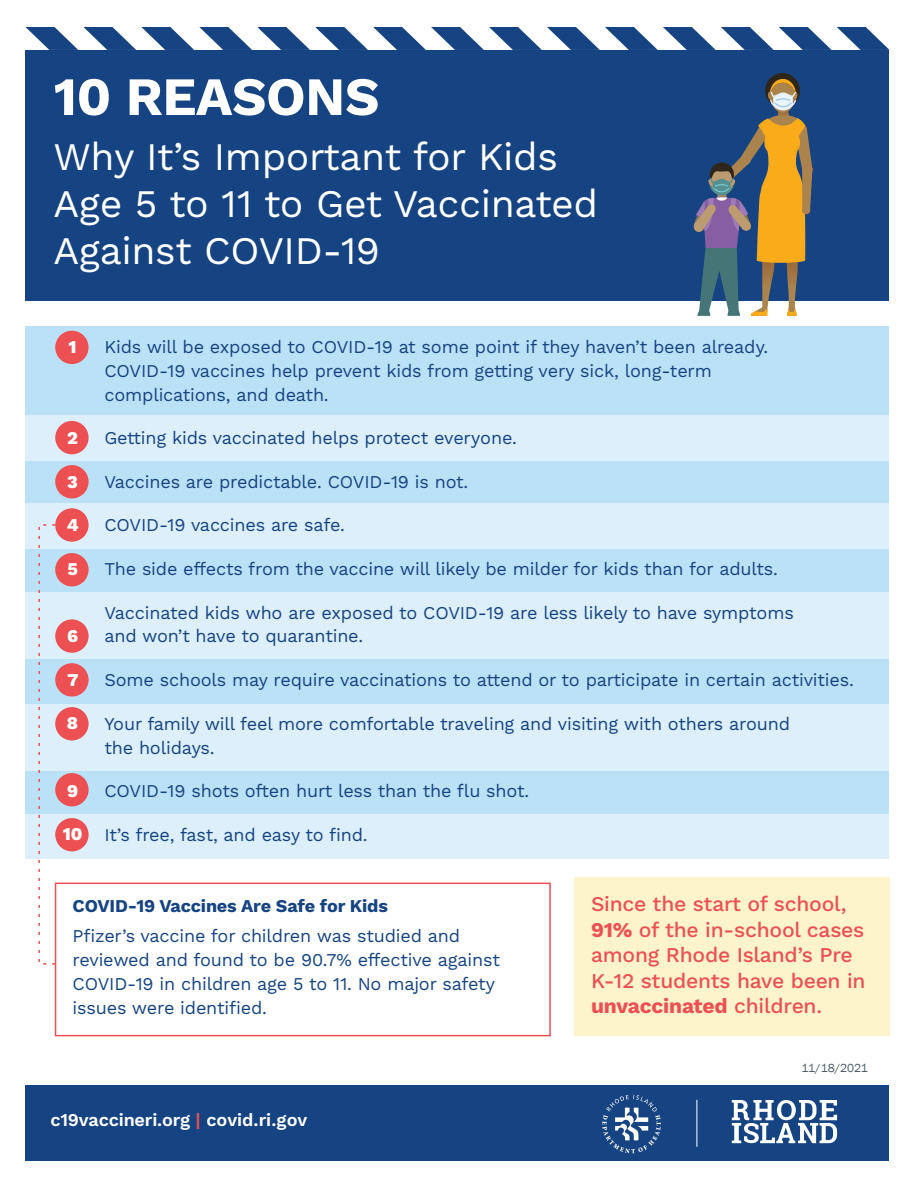
<style>
.page{position:relative;width:918px;height:1188px;background:#fff}
.page>*{position:absolute;margin:0;border:0;box-sizing:border-box;transform-origin:0 0}
.t1{font:700 54px "Work Sans";letter-spacing:-.01em;color:#fff}
.t2{font:39px/46.8px "Work Sans";letter-spacing:-.01em;color:#fff}
.t3{font:500 21px/25.5px "Work Sans";letter-spacing:-.01em;color:#ec5052}
.t4{font:18px/24px "Work Sans";letter-spacing:-.01em;color:#164482}
.t5{font:700 18px "Work Sans";letter-spacing:-.01em;color:#164482}
.t6{font:600 18px "Work Sans";letter-spacing:-.01em;color:#fff}
.t7{font:800 18px "Work Sans";color:#fff}
.t8{font:12px "Franklin Gothic";letter-spacing:-.005em;color:#475966}
.s1{color:#ec5052}
.s2{font-weight:700}
</style>
<div class="page">
<div style="left:574px;top:877px;width:316px;height:159px;background:#fdf4cc"></div>
<svg style="left:25px;top:27px;width:865px;height:23px"></svg>
<div style="left:26px;top:50px;width:864px;height:251px;background:#164482"></div>
<div style="left:26px;top:326px;width:864px;height:89px;background:#bbe1f6"></div>
<div style="left:26px;top:460px;width:864px;height:44px;background:#bbe1f6"></div>
<div style="left:26px;top:549px;width:864px;height:43px;background:#bbe1f6"></div>
<div style="left:26px;top:770px;width:864px;height:44px;background:#bbe1f6"></div>
<div style="left:26px;top:592px;width:864px;height:67px;background:#dceffa"></div>
<div style="left:26px;top:704px;width:864px;height:66px;background:#dceffa"></div>
<div style="left:26px;top:814px;width:864px;height:45px;background:#dceffa"></div>
<div style="left:26px;top:659px;width:864px;height:45px;background:#bbe1f6"></div>
<div style="left:26px;top:415px;width:864px;height:45px;background:#dceffa"></div>
<div style="left:26px;top:504px;width:864px;height:45px;background:#dceffa"></div>
<div style="left:26px;top:1085px;width:864px;height:76px;background:#164482"></div>
<hr style="left:697px;top:1100px;width:1px;height:47px;background:#fff">
<svg style="left:602px;top:1095px;width:59px;height:58px"></svg>
<svg style="left:732px;top:1100px;width:105px;height:44px"></svg>
<div style="left:55px;top:331px;width:34px;height:33px;background:#ec5052;border-radius:50%"></div>
<div style="left:55px;top:421px;width:34px;height:33px;background:#ec5052;border-radius:50%"></div>
<div style="left:55px;top:465px;width:34px;height:33px;background:#ec5052;border-radius:50%"></div>
<div style="left:55px;top:508px;width:34px;height:34px;background:#ec5052;border-radius:50%"></div>
<div style="left:55px;top:553px;width:34px;height:33px;background:#ec5052;border-radius:50%"></div>
<div style="left:55px;top:619px;width:34px;height:34px;background:#ec5052;border-radius:50%"></div>
<div style="left:55px;top:663px;width:34px;height:34px;background:#ec5052;border-radius:50%"></div>
<div style="left:55px;top:707px;width:34px;height:33px;background:#ec5052;border-radius:50%"></div>
<div style="left:55px;top:773px;width:34px;height:33px;background:#ec5052;border-radius:50%"></div>
<div style="left:55px;top:818px;width:34px;height:33px;background:#ec5052;border-radius:50%"></div>
<svg style="left:693px;top:73px;width:120px;height:243px"></svg>
<div style="left:55px;top:883px;width:496px;height:153px;border:2px solid #ec5052"></div>
<h1 class="t1" style="left:53px;top:65px;width:328px">10 REASONS</h1>
<h2 class="t2" style="left:53px;top:135px;width:546px">Why It’s Important for Kids<br>Age 5 to 11 to Get Vaccinated<br>Against COVID-19</h2>
<p class="t7" style="left:69px;top:336px;width:10px">1</p>
<p class="t7" style="left:67px;top:428px;width:12px">2</p>
<p class="t7" style="left:67px;top:471px;width:12px">3</p>
<p class="t7" style="left:67px;top:515px;width:13px">4</p>
<p class="t7" style="left:67px;top:558px;width:12px">5</p>
<p class="t7" style="left:67px;top:626px;width:13px">6</p>
<p class="t7" style="left:67px;top:669px;width:13px">7</p>
<p class="t7" style="left:67px;top:713px;width:13px">8</p>
<p class="t7" style="left:67px;top:780px;width:13px">9</p>
<p class="t7" style="left:63px;top:824px;width:21px">10</p>
<p class="t4" style="left:104px;top:336px;width:665px">Kids will be exposed to COVID-19 at some point if they haven’t been already.<br>COVID-19 vaccines help prevent kids from getting very sick, long-term complications, and death.</p>
<p class="t4" style="left:104px;top:427px;width:414px">Getting kids vaccinated helps protect everyone.</p>
<p class="t4" style="left:104px;top:471px;width:365px">Vaccines are predictable. COVID-19 is not.</p>
<p class="t4" style="left:104px;top:514px;width:242px">COVID-19 vaccines are safe.</p>
<p class="t4" style="left:104px;top:558px;width:675px">The side effects from the vaccine will likely be milder for kids than for adults.</p>
<p class="t4" style="left:104px;top:601px;width:691px">Vaccinated kids who are exposed to COVID-19 are less likely to have symptoms and won’t have to quarantine.</p>
<p class="t4" style="left:104px;top:669px;width:751px">Some schools may require vaccinations to attend or to participate in certain activities.</p>
<p class="t4" style="left:104px;top:712px;width:687px">Your family will feel more comfortable traveling and visiting with others around the holidays.</p>
<p class="t4" style="left:104px;top:780px;width:426px">COVID-19 shots often hurt less than the flu shot.</p>
<p class="t4" style="left:104px;top:823px;width:265px">It’s free, fast, and easy to find.</p>
<p class="t5" style="left:73px;top:895px;width:317px">COVID-19 Vaccines Are Safe for Kids</p>
<p class="t4" style="left:73px;top:924px;width:429px">Pfizer’s vaccine for children was studied and reviewed and found to be 90.7% effective against COVID-19 in children age 5 to 11. No major safety issues were identified.</p>
<p class="t6" style="left:50px;top:1109px;width:258px">c19vaccineri.org <span class="s1">|</span> covid.ri.gov</p>
<p class="t3" style="left:591px;top:892px;width:276px">Since the start of school,<br><span class="s2">91%</span> of the in-school cases among Rhode Island’s Pre<br>K-12 students have been in <span class="s2">unvaccinated</span> children.</p>
<p class="t8" style="left:801px;top:1060px;width:68px">11/18/2021</p>
</div>
